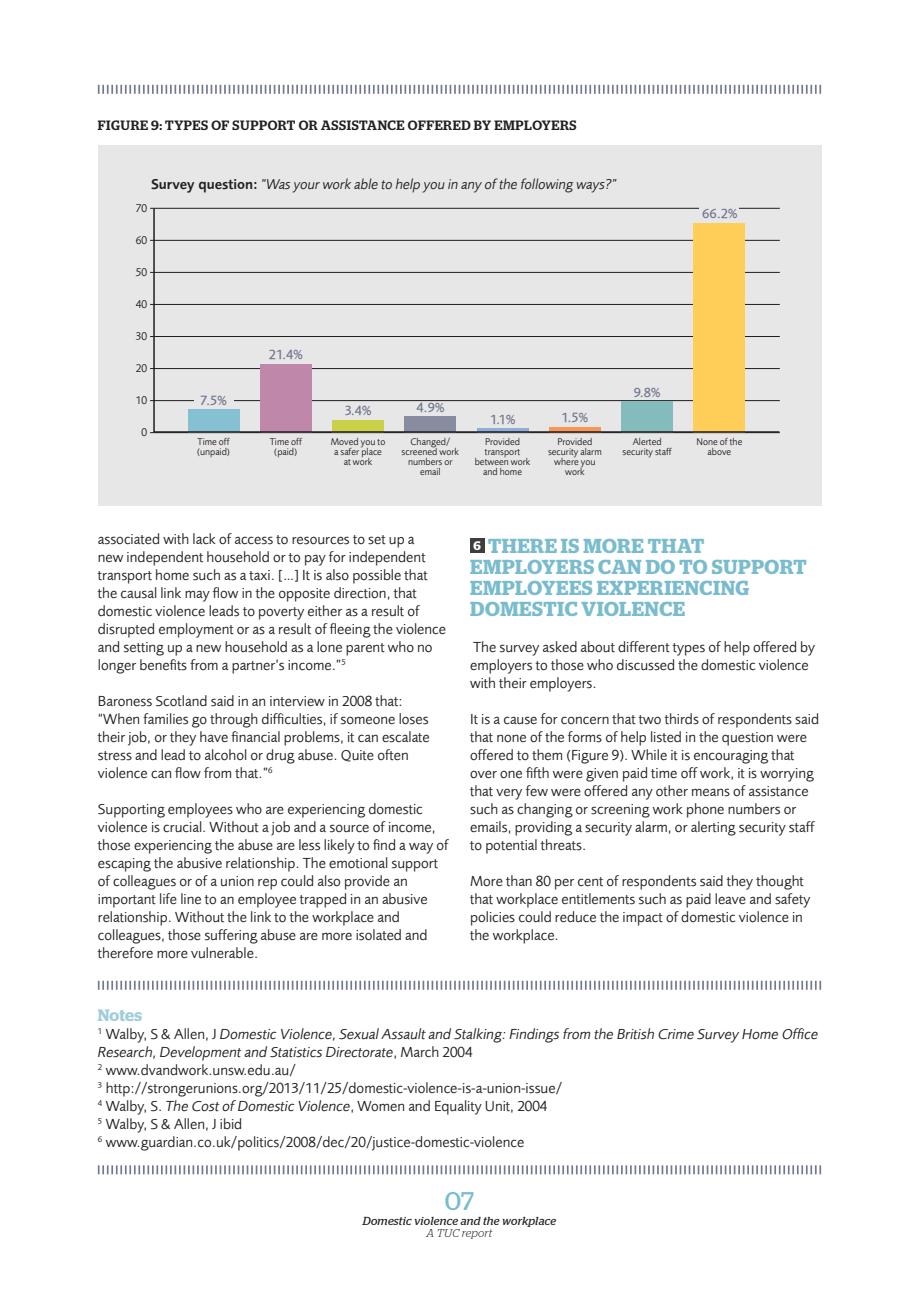
<style>
.page{position:relative;width:919px;height:1289px;background:#fff}
.page>*{position:absolute;margin:0;border:0;box-sizing:border-box;transform-origin:0 0}
.t1{font:25.5px "Stag";color:#78bcce}
.t2{font:600 20.25px/21px "Stag";letter-spacing:.03em;color:#78bcce}
.t3{font:600 16.5px "Stag";color:#a0cddb}
.t4{font:15px/18px "Foundry Sans";color:#231f20}
.t5{font:italic 14.55px "Foundry Sans";color:#231f20}
.t6{font:500 13.8px "Foundry Sans";color:#72788f}
.t7{font:500 13.5px "Stag";letter-spacing:.045em;color:#231f20}
.t8{font:italic 11.7px "Stag";letter-spacing:.025em;color:#231f20}
.t9{font:11.55px "Foundry Sans";color:#231f20}
.t10{font:italic 300 11.25px "Stag";letter-spacing:.015em;color:#231f20}
.t11{font:10.05px/10.1px "Foundry Sans";color:#231f20;text-align:center}
.s1{font-weight:600;font-style:normal}
.s2{font-size:12.3px;color:#fff}
.s3{font-style:italic}
</style>
<div class="page">
<svg style="left:98px;top:85px;width:723px;height:9px"></svg>
<svg style="left:98px;top:1165px;width:723px;height:9px"></svg>
<div style="left:470px;top:539px;width:14px;height:14px;background:#3e3e3f"></div>
<svg style="left:98px;top:980px;width:723px;height:9px"></svg>
<div style="left:98px;top:145px;width:723px;height:360px;background:#e8e7e8"></div>
<hr style="left:151px;top:304px;width:628px;height:1px;background:#231f20">
<hr style="left:151px;top:240px;width:628px;height:1px;background:#231f20">
<hr style="left:151px;top:208px;width:628px;height:1px;background:#231f20">
<hr style="left:151px;top:432px;width:628px;height:1px;background:#231f20">
<hr style="left:151px;top:368px;width:628px;height:1px;background:#231f20">
<hr style="left:151px;top:336px;width:628px;height:1px;background:#231f20">
<hr style="left:151px;top:272px;width:628px;height:1px;background:#231f20">
<hr style="left:151px;top:400px;width:628px;height:1px;background:#231f20">
<svg style="left:152px;top:207px;width:628px;height:226px"></svg>
<div style="left:194px;top:390px;width:39px;height:17px;background:#e8e7e8"></div>
<div style="left:699px;top:204px;width:40px;height:18px;background:#e8e7e8"></div>
<p class="t7" style="left:98px;top:117px;width:480px">FIGURE 9: TYPES OF SUPPORT OR ASSISTANCE OFFERED BY EMPLOYERS</p>
<p class="t5" style="left:151px;top:175px;width:467px"><span class="s1">Survey question:</span> “Was your work able to help you in any of the following ways?”</p>
<p class="t9" style="left:136px;top:202px;width:13px">70</p>
<p class="t9" style="left:136px;top:234px;width:13px">60</p>
<p class="t9" style="left:136px;top:266px;width:13px">50</p>
<p class="t9" style="left:136px;top:298px;width:13px">40</p>
<p class="t9" style="left:136px;top:330px;width:13px">30</p>
<p class="t9" style="left:136px;top:361px;width:13px">20</p>
<p class="t9" style="left:136px;top:393px;width:13px">10</p>
<p class="t9" style="left:142px;top:425px;width:7px">0</p>
<p class="t6" style="left:702px;top:205px;width:37px">66.2%</p>
<p class="t6" style="left:200px;top:392px;width:28px">7.5%</p>
<p class="t11" style="left:197px;top:436px;width:35px;text-align:left">Time off (unpaid)</p>
<p class="t6" style="left:269px;top:347px;width:35px">21.4%</p>
<p class="t11" style="left:270px;top:436px;width:34px">Time off (paid)</p>
<p class="t6" style="left:345px;top:402px;width:28px">3.4%</p>
<p class="t6" style="left:416px;top:399px;width:29px">4.9%</p>
<p class="t6" style="left:490px;top:411px;width:27px">1.1%</p>
<p class="t6" style="left:561px;top:409px;width:28px">1.5%</p>
<p class="t6" style="left:633px;top:384px;width:28px">9.8%</p>
<p class="t11" style="left:331px;top:436px;width:56px">Moved you to a safer place at work</p>
<p class="t11" style="left:401px;top:436px;width:59px">Changed/ screened work numbers or email</p>
<p class="t11" style="left:474px;top:436px;width:57px">Provided transport between work and home</p>
<p class="t11" style="left:548px;top:436px;width:55px">Provided security alarm where you work</p>
<p class="t11" style="left:622px;top:436px;width:51px">Alerted security staff</p>
<p class="t11" style="left:696px;top:436px;width:47px">None of the above</p>
<p class="t4" style="left:98px;top:530px;width:350px">associated with lack of access to resources to set up a<br>new independent household or to pay for independent transport home such as a taxi. […] It is also possible that the causal link may flow in the opposite direction, that domestic violence leads to poverty either as a result of disrupted employment or as a result of fleeing the violence and setting up a new household as a lone parent who no longer benefits from a partner’s income.”<sup>5</sup></p>
<p class="t4" style="left:98px;top:692px;width:333px">Baroness Scotland said in an interview in 2008 that: “When families go through difficulties, if someone loses their job, or they have financial problems, it can escalate stress and lead to alcohol or drug abuse. Quite often violence can flow from that.”<sup>6</sup></p>
<p class="t4" style="left:98px;top:800px;width:352px">Supporting employees who are experiencing domestic violence is crucial. Without a job and a source of income, those experiencing the abuse are less likely to find a way of escaping the abusive relationship. The emotional support of colleagues or of a union rep could also provide an important life line to an employee trapped in an abusive relationship. Without the link to the workplace and colleagues, those suffering abuse are more isolated and therefore more vulnerable.</p>
<h2 class="t2" style="left:470px;top:535px;width:338px"><span class="s2">6</span> THERE IS MORE THAT<br>EMPLOYERS CAN DO TO SUPPORT<br>EMPLOYEES EXPERIENCING<br>DOMESTIC VIOLENCE</h2>
<p class="t4" style="left:470px;top:638px;width:346px">The survey asked about different types of help offered by employers to those who discussed the domestic violence with their employers.</p>
<p class="t4" style="left:470px;top:710px;width:350px">It is a cause for concern that two thirds of respondents said that none of the forms of help listed in the question were offered to them (Figure 9). While it is encouraging that over one fifth were given paid time off work, it is worrying that very few were offered any other means of assistance such as changing or screening work phone numbers or emails, providing a security alarm, or alerting security staff to potential threats.</p>
<p class="t4" style="left:470px;top:872px;width:342px">More than 80 per cent of respondents said they thought that workplace entitlements such as paid leave and safety policies could reduce the impact of domestic violence in the workplace.</p>
<p class="t3" style="left:98px;top:1005px;width:46px">NOTES</p>
<p class="t4" style="left:98px;top:1025px;width:722px"><sup>1</sup> Walby, S &amp; Allen, J <span class="s3">Domestic Violence, Sexual Assault and Stalking: Findings from the British Crime Survey Home Office Research, Development and Statistics Directorate</span>, March 2004<br><sup>2</sup> www.dvandwork.unsw.edu.au/<br><sup>3</sup> http://strongerunions.org/2013/11/25/domestic-violence-is-a-union-issue/<br><sup>4</sup> Walby, S. <span class="s3">The Cost of Domestic Violence</span>, Women and Equality Unit, 2004<br><sup>5</sup> Walby, S &amp; Allen, J ibid<br><sup>6</sup> www.guardian.co.uk/politics/2008/dec/20/justice-domestic-violence</p>
<h1 class="t1" style="left:445px;top:1186px;width:31px">07</h1>
<p class="t8" style="left:362px;top:1214px;width:195px">Domestic violence and the workplace</p>
<p class="t10" style="left:426px;top:1226px;width:67px">A TUC report</p>
</div>
